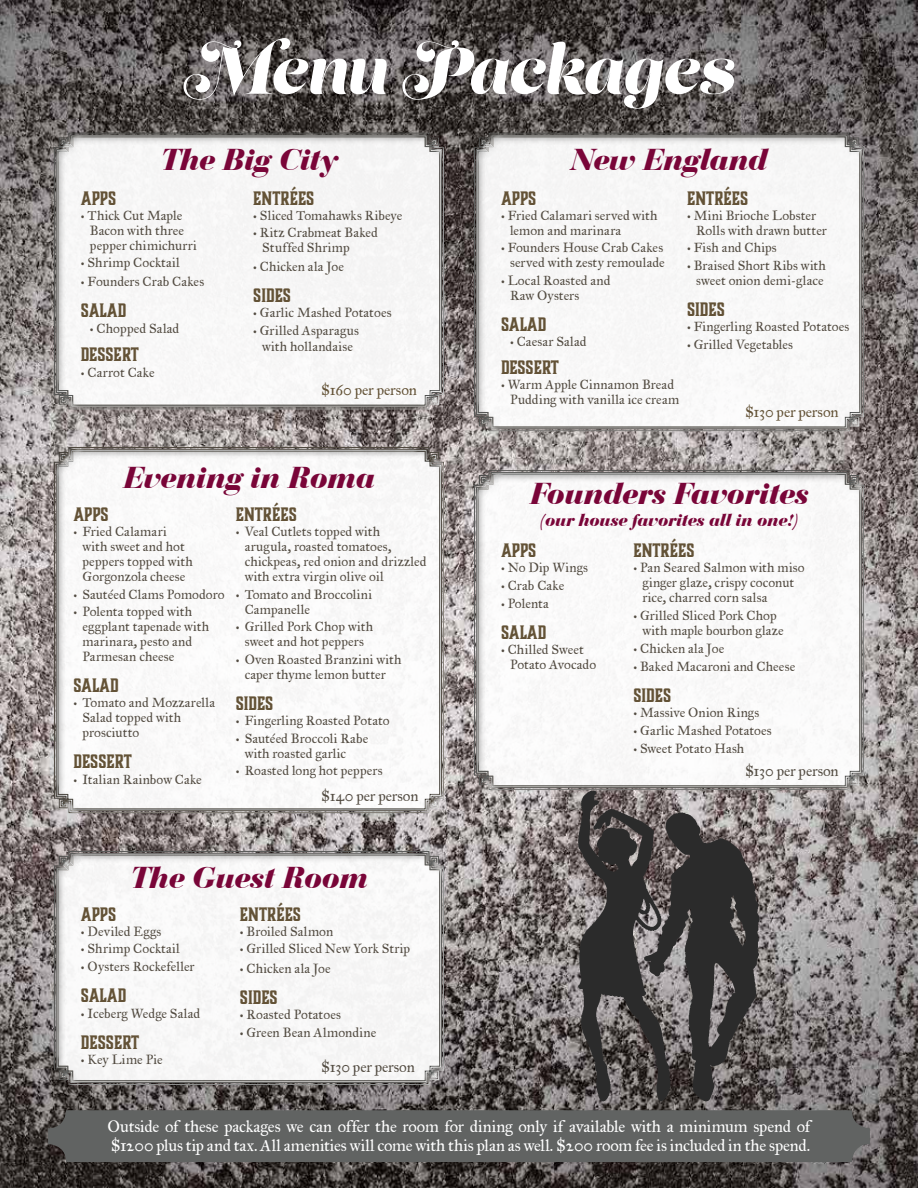
<style>
.page{position:relative;width:918px;height:1188px;background:#fff}
.page>*{position:absolute;margin:0;border:0;box-sizing:border-box;transform-origin:0 0}
.t1{font:66px "Lust Script";color:#fff}
.t2{font:italic 700 31.5px "Bedini";color:#790538}
.t3{font:700 18px "Boucherie Block";color:#635236}
.t4{font:italic 700 18px "Bedini";color:#790538}
.t5{font:16.5px/19.8px "IM FELL Great Primer Roman";letter-spacing:-.01em;color:#fff}
.t6{font:15px "IM FELL Great Primer Roman";letter-spacing:-.005em;color:#534c42}
.t7{font:15px "IM FELL Great Primer Roman";letter-spacing:-.005em;color:#635236}
.t8{font:13.35px/15px "IM FELL Great Primer Roman";letter-spacing:.01em;color:#534c42}
</style>
<div class="page">
<img style="left:0;top:0;width:918px;height:1188px">
<div style="left:46px;top:842px;width:409px;height:254px;background:#fff;opacity:.75"></div>
<div style="left:43px;top:840px;width:402px;height:248px;background:#000;opacity:.75"></div>
<div style="left:45px;top:124px;width:410px;height:296px;background:#fff;opacity:.75"></div>
<div style="left:43px;top:122px;width:403px;height:290px;background:#000;opacity:.75"></div>
<div style="left:465px;top:124px;width:410px;height:318px;background:#fff;opacity:.75"></div>
<div style="left:463px;top:122px;width:402px;height:312px;background:#000;opacity:.75"></div>
<div style="left:466px;top:461px;width:409px;height:340px;background:#fff;opacity:.75"></div>
<div style="left:463px;top:459px;width:402px;height:334px;background:#000;opacity:.75"></div>
<img style="left:575px;top:788px;width:188px;height:316px">
<div style="left:45px;top:438px;width:410px;height:386px;background:#fff;opacity:.75"></div>
<div style="left:43px;top:436px;width:402px;height:380px;background:#000;opacity:.75"></div>
<div style="left:48px;top:1110px;width:822px;height:52px;background:#616362;border-radius:18px"></div>
<h1 class="t1" style="left:184px;top:27px;width:552px">Menu Packages</h1>
<h2 class="t2" style="left:161px;top:140px;width:178px">The Big City</h2>
<h3 class="t3" style="left:253px;top:186px;width:63px">ENTRÉES</h3>
<p class="t8" style="left:253px;top:208px;width:150px">• Sliced Tomahawks Ribeye</p>
<p class="t8" style="left:262px;top:225px;width:117px;text-indent:-9px">• Ritz Crabmeat Baked<br>Stuffed Shrimp</p>
<p class="t8" style="left:253px;top:259px;width:92px">• Chicken ala Joe</p>
<h3 class="t3" style="left:253px;top:283px;width:39px">SIDES</h3>
<p class="t8" style="left:253px;top:305px;width:140px">• Garlic Mashed Potatoes</p>
<p class="t8" style="left:253px;top:322px;width:107px;line-height:16px;text-align:center">• Grilled Asparagus with hollandaise</p>
<p class="t7" style="left:321px;top:381px;width:97px">$160 per person</p>
<h3 class="t3" style="left:81px;top:186px;width:37px">APPS</h3>
<p class="t8" style="left:90px;top:208px;width:108px;text-indent:-9px">• Thick Cut Maple<br>Bacon with three pepper chimichurri</p>
<p class="t8" style="left:81px;top:255px;width:100px">• Shrimp Cocktail</p>
<p class="t8" style="left:81px;top:274px;width:125px">• Founders Crab Cakes</p>
<h3 class="t3" style="left:81px;top:298px;width:47px">SALAD</h3>
<p class="t8" style="left:90px;top:321px;width:91px">• Chopped Salad</p>
<h3 class="t3" style="left:81px;top:343px;width:59px">DESSERT</h3>
<p class="t8" style="left:81px;top:365px;width:75px">• Carrot Cake</p>
<h2 class="t2" style="left:123px;top:459px;width:253px">Evening in Roma</h2>
<h3 class="t3" style="left:73px;top:502px;width:37px">APPS</h3>
<p class="t8" style="left:82px;top:524px;width:112px;text-indent:-9px">• Fried Calamari with sweet and hot peppers topped with<br>Gorgonzola cheese</p>
<p class="t8" style="left:73px;top:587px;width:153px">• Sautéed Clams Pomodoro</p>
<p class="t8" style="left:82px;top:604px;width:128px;text-indent:-9px">• Polenta topped with eggplant tapenade with marinara, pesto and<br>Parmesan cheese</p>
<h3 class="t3" style="left:73px;top:674px;width:47px">SALAD</h3>
<p class="t8" style="left:82px;top:695px;width:134px;text-indent:-9px">• Tomato and Mozzarella<br>Salad topped with prosciutto</p>
<h3 class="t3" style="left:73px;top:750px;width:60px">DESSERT</h3>
<p class="t8" style="left:73px;top:772px;width:130px">• Italian Rainbow Cake</p>
<h3 class="t3" style="left:236px;top:502px;width:63px">ENTRÉES</h3>
<p class="t8" style="left:245px;top:524px;width:183px;text-indent:-9px">• Veal Cutlets topped with arugula, roasted tomatoes, chickpeas, red onion and drizzled with extra virgin olive oil</p>
<p class="t8" style="left:245px;top:587px;width:129px;text-indent:-9px">• Tomato and Broccolini<br>Campanelle</p>
<p class="t8" style="left:236px;top:619px;width:139px;text-align:center">• Grilled Pork Chop with sweet and hot peppers</p>
<p class="t8" style="left:236px;top:652px;width:167px;text-align:center">• Oven Roasted Branzini with caper thyme lemon butter</p>
<h3 class="t3" style="left:236px;top:691px;width:39px">SIDES</h3>
<p class="t8" style="left:236px;top:713px;width:155px">• Fingerling Roasted Potato</p>
<p class="t8" style="left:245px;top:731px;width:125px;text-indent:-9px">• Sautéed Broccoli Rabe with roasted garlic</p>
<p class="t8" style="left:236px;top:763px;width:148px">• Roasted long hot peppers</p>
<p class="t6" style="left:321px;top:787px;width:99px">$140 per person</p>
<h2 class="t2" style="left:130px;top:859px;width:239px">The Guest Room</h2>
<h3 class="t3" style="left:240px;top:902px;width:63px">ENTRÉES</h3>
<p class="t8" style="left:240px;top:924px;width:95px">• Broiled Salmon</p>
<p class="t8" style="left:240px;top:941px;width:172px">• Grilled Sliced New York Strip</p>
<p class="t8" style="left:240px;top:961px;width:92px">• Chicken ala Joe</p>
<h3 class="t3" style="left:240px;top:986px;width:39px">SIDES</h3>
<p class="t8" style="left:240px;top:1007px;width:103px">• Roasted Potatoes</p>
<p class="t8" style="left:240px;top:1025px;width:138px">• Green Bean Almondine</p>
<p class="t6" style="left:321px;top:1057px;width:95px">$130 per person</p>
<h3 class="t3" style="left:81px;top:902px;width:37px">APPS</h3>
<p class="t8" style="left:81px;top:924px;width:82px">• Deviled Eggs</p>
<p class="t8" style="left:81px;top:941px;width:100px">• Shrimp Cocktail</p>
<p class="t8" style="left:81px;top:959px;width:115px">• Oysters Rockefeller</p>
<h3 class="t3" style="left:81px;top:983px;width:47px">SALAD</h3>
<p class="t8" style="left:81px;top:1006px;width:121px">• Iceberg Wedge Salad</p>
<h3 class="t3" style="left:81px;top:1030px;width:60px">DESSERT</h3>
<p class="t8" style="left:81px;top:1052px;width:83px">• Key Lime Pie</p>
<h2 class="t2" style="left:571px;top:140px;width:198px">New England</h2>
<h3 class="t3" style="left:501px;top:186px;width:37px">APPS</h3>
<p class="t8" style="left:510px;top:208px;width:149px;text-indent:-9px">• Fried Calamari served with lemon and marinara</p>
<p class="t8" style="left:501px;top:240px;width:165px;text-align:right">• Founders House Crab Cakes served with zesty remoulade</p>
<p class="t8" style="left:510px;top:273px;width:102px;text-indent:-9px">• Local Roasted and<br>Raw Oysters</p>
<h3 class="t3" style="left:501px;top:312px;width:47px">SALAD</h3>
<p class="t8" style="left:510px;top:334px;width:78px">• Caesar Salad</p>
<h3 class="t3" style="left:501px;top:356px;width:59px">DESSERT</h3>
<p class="t8" style="left:510px;top:377px;width:171px;text-indent:-9px">• Warm Apple Cinnamon Bread<br>Pudding with vanilla ice cream</p>
<h3 class="t3" style="left:687px;top:186px;width:63px">ENTRÉES</h3>
<p class="t8" style="left:696px;top:208px;width:132px;text-indent:-9px">• Mini Brioche Lobster<br>Rolls with drawn butter</p>
<p class="t8" style="left:687px;top:240px;width:91px">• Fish and Chips</p>
<p class="t8" style="left:687px;top:258px;width:140px;text-align:center">• Braised Short Ribs with sweet onion demi-glace</p>
<h3 class="t3" style="left:687px;top:297px;width:39px">SIDES</h3>
<p class="t8" style="left:687px;top:319px;width:164px">• Fingerling Roasted Potatoes</p>
<p class="t8" style="left:687px;top:337px;width:107px">• Grilled Vegetables</p>
<p class="t7" style="left:745px;top:403px;width:95px">$130 per person</p>
<h2 class="t2" style="left:530px;top:475px;width:280px">Founders Favorites</h2>
<h3 class="t4" style="left:541px;top:509px;width:258px">(our house favorites all in one!)</h3>
<h3 class="t3" style="left:501px;top:539px;width:37px">APPS</h3>
<p class="t8" style="left:501px;top:560px;width:89px">• No Dip Wings</p>
<p class="t8" style="left:501px;top:578px;width:65px">• Crab Cake</p>
<p class="t8" style="left:501px;top:596px;width:49px">• Polenta</p>
<h3 class="t3" style="left:501px;top:620px;width:47px">SALAD</h3>
<p class="t8" style="left:510px;top:642px;width:88px;text-indent:-9px">• Chilled Sweet<br>Potato Avocado</p>
<h3 class="t3" style="left:633px;top:539px;width:63px">ENTRÉES</h3>
<p class="t8" style="left:642px;top:560px;width:164px;text-indent:-9px">• Pan Seared Salmon with miso ginger glaze, crispy coconut rice, charred corn salsa</p>
<p class="t8" style="left:642px;top:608px;width:143px;text-indent:-9px">• Grilled Sliced Pork Chop with maple bourbon glaze</p>
<p class="t8" style="left:633px;top:641px;width:92px">• Chicken ala Joe</p>
<p class="t8" style="left:633px;top:659px;width:163px">• Baked Macaroni and Cheese</p>
<h3 class="t3" style="left:633px;top:684px;width:39px">SIDES</h3>
<p class="t8" style="left:633px;top:705px;width:127px">• Massive Onion Rings</p>
<p class="t8" style="left:633px;top:723px;width:140px">• Garlic Mashed Potatoes</p>
<p class="t8" style="left:633px;top:741px;width:112px">• Sweet Potato Hash</p>
<p class="t6" style="left:745px;top:762px;width:95px">$130 per person</p>
<p class="t5" style="left:108px;top:1116px;width:704px">Outside of these packages we can offer the room for dining only if available with a minimum spend of $1200 plus tip and tax. All amenities will come with this plan as well. $200 room fee is included in the spend.</p>
</div>
